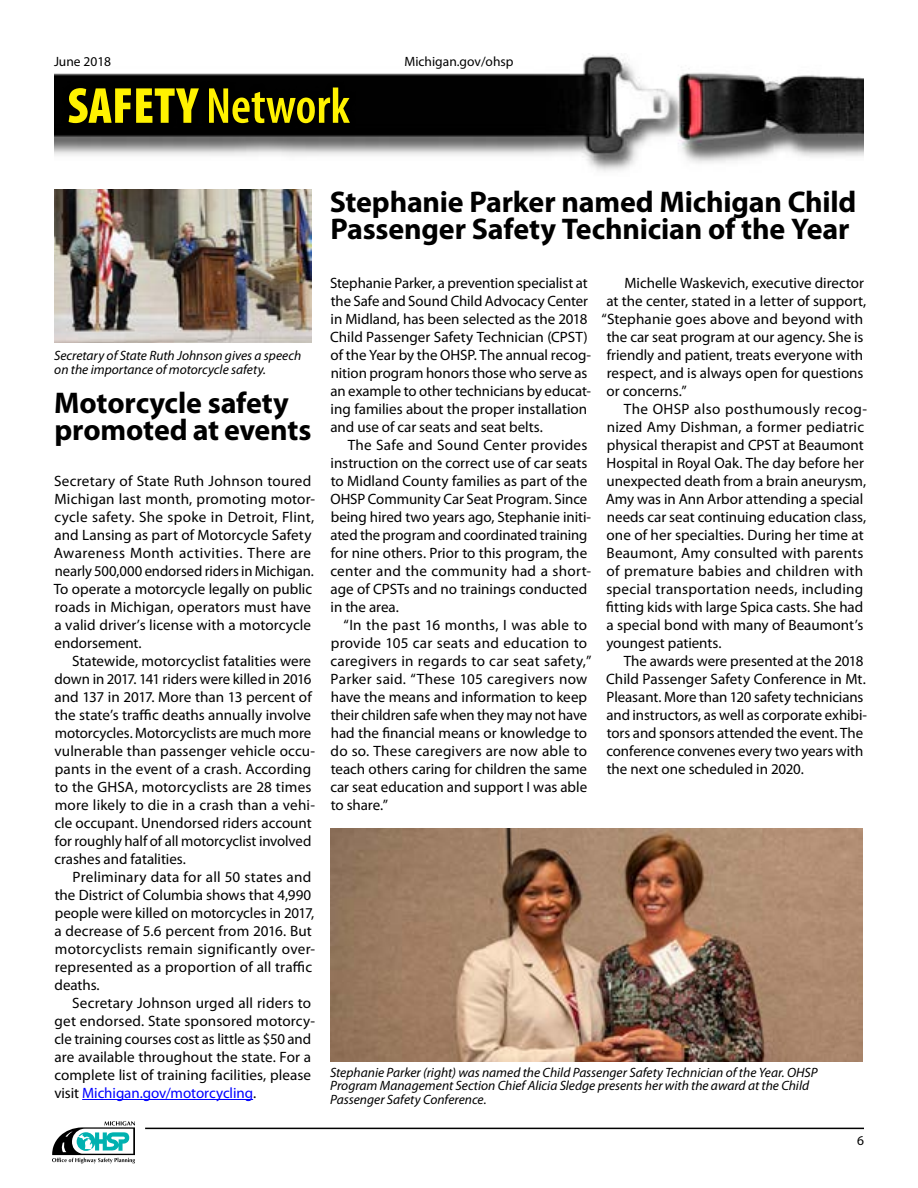
<style>
.page{position:relative;width:918px;height:1188px;background:#fff}
.page>*{position:absolute;margin:0;border:0;box-sizing:border-box;transform-origin:0 0}
.t1{font:600 condensed 51px "Myriad Pro";color:#fff200}
.t2{font:700 30px/27px "Myriad Pro";letter-spacing:-.005em;color:#000}
.t3{font:15px/18px "Myriad Pro";color:#000}
.t4{font:15px "Myriad Pro";letter-spacing:.02em;color:#000}
.t5{font:italic 13.5px/13.5px "Myriad Pro";color:#000}
.t6{font:13.5px "Myriad Pro";color:#000}
.s1{font-weight:900}
.s2{color:#00f}
</style>
<div class="page">
<img style="left:54px;top:55px;width:810px;height:117px">
<div style="left:62px;top:81px;width:294px;height:48px;background:#000"></div>
<svg style="left:52px;top:1121px;width:83px;height:43px"></svg>
<hr style="left:145px;top:1128px;width:719px;height:1px;background:#000">
<img style="left:330px;top:828px;width:532px;height:233px">
<hr style="left:82px;top:1099px;width:171px;height:1px;background:#00f">
<img style="left:54px;top:189px;width:258px;height:154px">
<p class="t6" style="left:54px;top:53px;width:59px">June 2018</p>
<p class="t6" style="left:404px;top:53px;width:111px">Michigan.gov/ohsp</p>
<h1 class="t1" style="left:68px;top:74px;width:284px"><span class="s1">SAFETY</span> Network</h1>
<p class="t5" style="left:54px;top:349px;width:249px">Secretary of State Ruth Johnson gives a speech on the importance of motorcycle safety.</p>
<h2 class="t2" style="left:54px;top:388px;width:259px">Motorcycle safety promoted at events</h2>
<p class="t3" style="left:54px;top:472px;width:263px">Secretary of State Ruth Johnson toured Michigan last month, promoting motor&shy;cycle safety. She spoke in Detroit, Flint, and Lansing as part of Motorcycle Safety Awareness Month activities. There are nearly 500,000 endorsed riders in Michigan.<br>To operate a motorcycle legally on public roads in Michigan, operators must have a valid driver’s license with a motorcycle endorsement.</p>
<p class="t3" style="left:54px;top:652px;width:262px;text-indent:18px">Statewide, motorcyclist fatalities were down in 2017. 141 riders were killed in 2016 and 137 in 2017. More than 13 percent of the state’s traffic deaths annually involve motorcycles. Motorcyclists are much more vulnerable than passenger vehicle occu&shy;pants in the event of a crash. According to the GHSA, motorcyclists are 28 times more likely to die in a crash than a vehi&shy;cle occupant. Unendorsed riders account for roughly half of all motorcyclist involved crashes and fatalities.</p>
<p class="t3" style="left:54px;top:868px;width:262px;text-indent:18px">Preliminary data for all 50 states and the District of Columbia shows that 4,990 people were killed on motorcycles in 2017, a decrease of 5.6 percent from 2016. But motorcyclists remain significantly over&shy;represented as a proportion of all traffic deaths.</p>
<p class="t3" style="left:54px;top:994px;width:262px;text-indent:18px">Secretary Johnson urged all riders to get endorsed. State sponsored motorcy&shy;cle training courses cost as little as $50 and are available throughout the state. For a complete list of training facilities, please visit <span class="s2">Michigan.gov/motorcycling</span>.</p>
<h2 class="t2" style="left:330px;top:187px;width:528px">Stephanie Parker named Michigan Child<br>Passenger Safety Technician of the Year</h2>
<p class="t3" style="left:330px;top:274px;width:263px">Stephanie Parker, a prevention specialist at the Safe and Sound Child Advocacy Center in Midland, has been selected as the 2018<br>Child Passenger Safety Technician (CPST) of the Year by the OHSP. The annual recog&shy;nition program honors those who serve as an example to other technicians by educat&shy;ing families about the proper installation and use of car seats and seat belts.</p>
<p class="t3" style="left:330px;top:436px;width:262px;text-indent:17px">The Safe and Sound Center provides instruction on the correct use of car seats to Midland County families as part of the OHSP Community Car Seat Program. Since being hired two years ago, Stephanie initi&shy;ated the program and coordinated training for nine others. Prior to this program, the center and the community had a short&shy;age of CPSTs and no trainings conducted in the area.</p>
<p class="t3" style="left:330px;top:616px;width:263px;text-indent:13px">“In the past 16 months, I was able to provide 105 car seats and education to caregivers in regards to car seat safety,” Parker said. “These 105 caregivers now have the means and information to keep their children safe when they may not have had the financial means or knowledge to do so. These caregivers are now able to teach others caring for children the same car seat education and support I was able to share.”</p>
<p class="t3" style="left:625px;top:274px;width:241px">Michelle Waskevich, executive director</p>
<p class="t3" style="left:606px;top:292px;width:261px">at the center, stated in a letter of support,</p>
<p class="t3" style="left:602px;top:310px;width:263px">“Stephanie goes above and beyond with</p>
<p class="t3" style="left:607px;top:328px;width:258px">the car seat program at our agency. She is</p>
<p class="t3" style="left:607px;top:346px;width:258px">friendly and patient, treats everyone with</p>
<p class="t3" style="left:607px;top:364px;width:258px">respect, and is always open for questions</p>
<p class="t3" style="left:607px;top:382px;width:82px">or concerns.”</p>
<p class="t4" style="left:624px;top:400px;width:245px">The OHSP also posthumously recog-</p>
<p class="t3" style="left:607px;top:418px;width:259px">nized Amy Dishman, a former pediatric</p>
<p class="t3" style="left:607px;top:436px;width:259px">physical therapist and CPST at Beaumont</p>
<p class="t3" style="left:607px;top:454px;width:259px">Hospital in Royal Oak. The day before her</p>
<p class="t3" style="left:607px;top:472px;width:261px">unexpected death from a brain aneurysm,</p>
<p class="t3" style="left:606px;top:490px;width:259px">Amy was in Ann Arbor attending a special</p>
<p class="t3" style="left:607px;top:508px;width:261px">needs car seat continuing education class,</p>
<p class="t3" style="left:607px;top:526px;width:259px">one of her specialties. During her time at</p>
<p class="t3" style="left:607px;top:544px;width:258px">Beaumont, Amy consulted with parents</p>
<p class="t4" style="left:607px;top:562px;width:258px">of premature babies and children with</p>
<p class="t3" style="left:606px;top:580px;width:258px">special transportation needs, including</p>
<p class="t3" style="left:606px;top:598px;width:259px">fitting kids with large Spica casts. She had</p>
<p class="t3" style="left:606px;top:616px;width:259px">a special bond with many of Beaumont’s</p>
<p class="t3" style="left:606px;top:634px;width:117px">youngest patients.</p>
<p class="t3" style="left:624px;top:652px;width:241px">The awards were presented at the 2018</p>
<p class="t3" style="left:606px;top:670px;width:261px">Child Passenger Safety Conference in Mt.</p>
<p class="t3" style="left:607px;top:688px;width:258px">Pleasant. More than 120 safety technicians</p>
<p class="t3" style="left:606px;top:706px;width:262px">and instructors, as well as corporate exhibi-</p>
<p class="t3" style="left:607px;top:724px;width:258px">tors and sponsors attended the event. The</p>
<p class="t3" style="left:606px;top:742px;width:258px">conference convenes every two years with</p>
<p class="t3" style="left:607px;top:760px;width:199px">the next one scheduled in 2020.</p>
<p class="t5" style="left:330px;top:1065px;width:489px">Stephanie Parker (right) was named the Child Passenger Safety Technician of the Year. OHSP<br>Program Management Section Chief Alicia Sledge presents her with the award at the Child<br>Passenger Safety Conference.</p>
<p class="t6" style="left:857px;top:1133px;width:8px">6</p>
</div>
